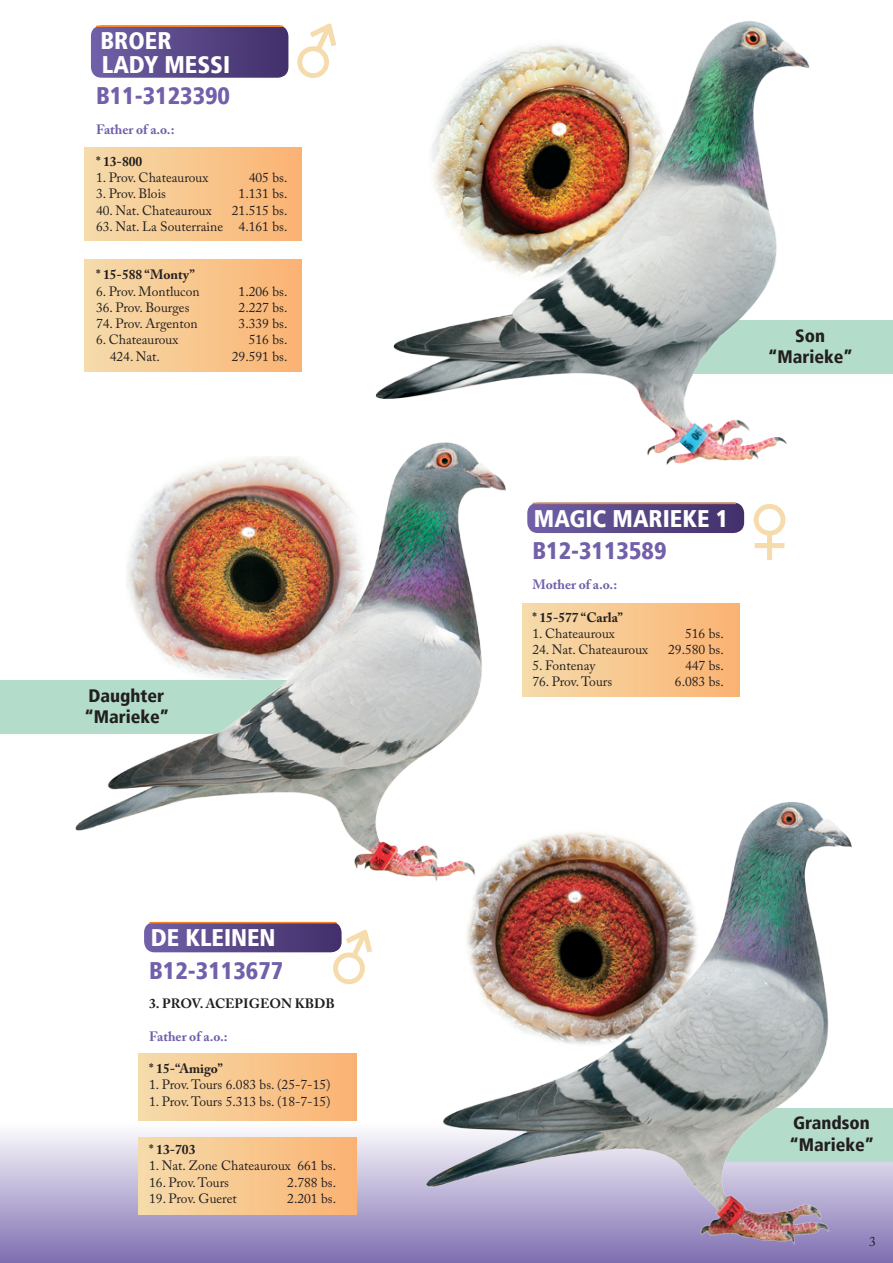
<style>
.page{position:relative;width:893px;height:1263px;background:#fff}
.page>*{position:absolute;margin:0;border:0;box-sizing:border-box;transform-origin:0 0}
.t1{font:900 condensed 24px/24px "Frutiger LT";color:#fff}
.t2{font:900 condensed 24px "Frutiger LT";color:#7260aa}
.t3{font:900 condensed 18px/21.6px "Frutiger LT";color:#231f20}
.t4{font:13.5px "Adobe Caslon Pro";color:#231f20}
.t5{font:700 13.5px "Adobe Caslon Pro";color:#231f20}
.t6{font:700 13.5px "Adobe Caslon Pro";color:#7260aa}
</style>
<div class="page">
<svg style="left:0;top:1132px;width:893px;height:131px;background:#aa9eca"></svg>
<div style="left:0;top:680px;width:337px;height:54px;background:#b3ddca"></div>
<div style="left:672px;top:320px;width:221px;height:54px;background:#b3ddca"></div>
<div style="left:719px;top:1108px;width:174px;height:53px;background:#b3ddca"></div>
<div style="left:523px;top:603px;width:217px;height:93px;background:linear-gradient(to right,#f5dbab,#fab372)"></div>
<img style="left:75px;top:456px;width:431px;height:421px">
<img style="left:367px;top:21px;width:443px;height:450px">
<div style="left:139px;top:1053px;width:217px;height:67px;background:linear-gradient(to right,#f5dbab,#fab373)"></div>
<div style="left:139px;top:1137px;width:217px;height:77px;background:linear-gradient(to right,#f5dbab,#fab373)"></div>
<svg style="left:144px;top:922px;width:228px;height:63px"></svg>
<img style="left:421px;top:793px;width:440px;height:453px">
<div style="left:85px;top:148px;width:217px;height:93px;background:linear-gradient(to right,#f5dbab,#fab373)"></div>
<div style="left:85px;top:259px;width:217px;height:112px;background:linear-gradient(to right,#f5dbab,#fab373)"></div>
<svg style="left:91px;top:26px;width:197px;height:52px;background:#5b4989"></svg>
<hr style="left:97px;top:26px;width:186px;height:1px;background:#f58522">
<svg style="left:297px;top:23px;width:40px;height:55px"></svg>
<svg style="left:527px;top:503px;width:217px;height:30px;background:#5b4a89"></svg>
<hr style="left:533px;top:503px;width:202px;height:1px;background:#f58522">
<svg style="left:753px;top:504px;width:33px;height:56px"></svg>
<h1 class="t1" style="left:101px;top:28px;width:131px">BROER<br>LADY MESSI</h1>
<h1 class="t2" style="left:96px;top:81px;width:136px">B11-3123390</h1>
<p class="t6" style="left:96px;top:121px;width:80px">Father of a.o.:</p>
<p class="t5" style="left:96px;top:153px;width:48px">* 13-800</p>
<p class="t4" style="left:96px;top:170px;width:114px">1. Prov. Chateauroux</p>
<p class="t4" style="left:249px;top:170px;width:40px">405 bs.</p>
<p class="t4" style="left:96px;top:186px;width:72px">3. Prov. Blois</p>
<p class="t4" style="left:239px;top:186px;width:50px">1.131 bs.</p>
<p class="t4" style="left:96px;top:202px;width:117px">40. Nat. Chateauroux</p>
<p class="t4" style="left:232px;top:202px;width:57px">21.515 bs.</p>
<p class="t4" style="left:96px;top:218px;width:193px">63. Nat. La Souterraine 4.161 bs.</p>
<p class="t5" style="left:96px;top:267px;width:100px">* 15-588 “Monty”</p>
<p class="t4" style="left:96px;top:283px;width:105px">6. Prov. Montlucon</p>
<p class="t4" style="left:239px;top:283px;width:50px">1.206 bs.</p>
<p class="t4" style="left:96px;top:299px;width:95px">36. Prov. Bourges</p>
<p class="t4" style="left:239px;top:299px;width:50px">2.227 bs.</p>
<p class="t4" style="left:96px;top:315px;width:103px">74. Prov. Argenton</p>
<p class="t4" style="left:239px;top:315px;width:50px">3.339 bs.</p>
<p class="t4" style="left:96px;top:332px;width:84px">6. Chateauroux</p>
<p class="t4" style="left:249px;top:332px;width:40px">516 bs.</p>
<p class="t4" style="left:110px;top:348px;width:52px">424. Nat.</p>
<p class="t4" style="left:232px;top:348px;width:57px">29.591 bs.</p>
<h2 class="t3" style="left:84px;top:684px;width:86px">Daughter “Marieke”</h2>
<h1 class="t1" style="left:151px;top:926px;width:126px">DE KLEINEN</h1>
<h1 class="t2" style="left:149px;top:956px;width:136px">B12-3113677</h1>
<p class="t5" style="left:149px;top:996px;width:187px">3. PROV. ACEPIGEON KBDB</p>
<p class="t6" style="left:149px;top:1028px;width:80px">Father of a.o.:</p>
<p class="t5" style="left:149px;top:1061px;width:75px">* 15-“Amigo”</p>
<p class="t4" style="left:149px;top:1077px;width:183px">1. Prov. Tours 6.083 bs. (25-7-15)</p>
<p class="t4" style="left:149px;top:1093px;width:183px">1. Prov. Tours 5.313 bs. (18-7-15)</p>
<p class="t5" style="left:149px;top:1142px;width:48px">* 13-703</p>
<p class="t4" style="left:149px;top:1158px;width:188px">1. Nat. Zone Chateauroux 661 bs.</p>
<p class="t4" style="left:149px;top:1174px;width:81px">16. Prov. Tours</p>
<p class="t4" style="left:287px;top:1174px;width:50px">2.788 bs.</p>
<p class="t4" style="left:149px;top:1190px;width:89px">19. Prov. Gueret</p>
<p class="t4" style="left:287px;top:1190px;width:50px">2.201 bs.</p>
<h2 class="t3" style="left:768px;top:325px;width:86px;text-align:center">Son “Marieke”</h2>
<h1 class="t1" style="left:534px;top:506px;width:196px">MAGIC MARIEKE 1</h1>
<h1 class="t2" style="left:532px;top:536px;width:136px">B12-3113589</h1>
<p class="t6" style="left:532px;top:576px;width:86px">Mother of a.o.:</p>
<p class="t5" style="left:532px;top:609px;width:92px">* 15-577 “Carla”</p>
<p class="t4" style="left:532px;top:625px;width:84px">1. Chateauroux</p>
<p class="t4" style="left:685px;top:625px;width:40px">516 bs.</p>
<p class="t4" style="left:532px;top:641px;width:117px">24. Nat. Chateauroux</p>
<p class="t4" style="left:668px;top:641px;width:57px">29.580 bs.</p>
<p class="t4" style="left:532px;top:657px;width:64px">5. Fontenay</p>
<p class="t4" style="left:685px;top:657px;width:40px">447 bs.</p>
<p class="t4" style="left:532px;top:674px;width:81px">76. Prov. Tours</p>
<p class="t4" style="left:675px;top:674px;width:50px">6.083 bs.</p>
<h2 class="t3" style="left:789px;top:1112px;width:86px">Grandson “Marieke”</h2>
<p class="t4" style="left:869px;top:1233px;width:8px">3</p>
</div>
